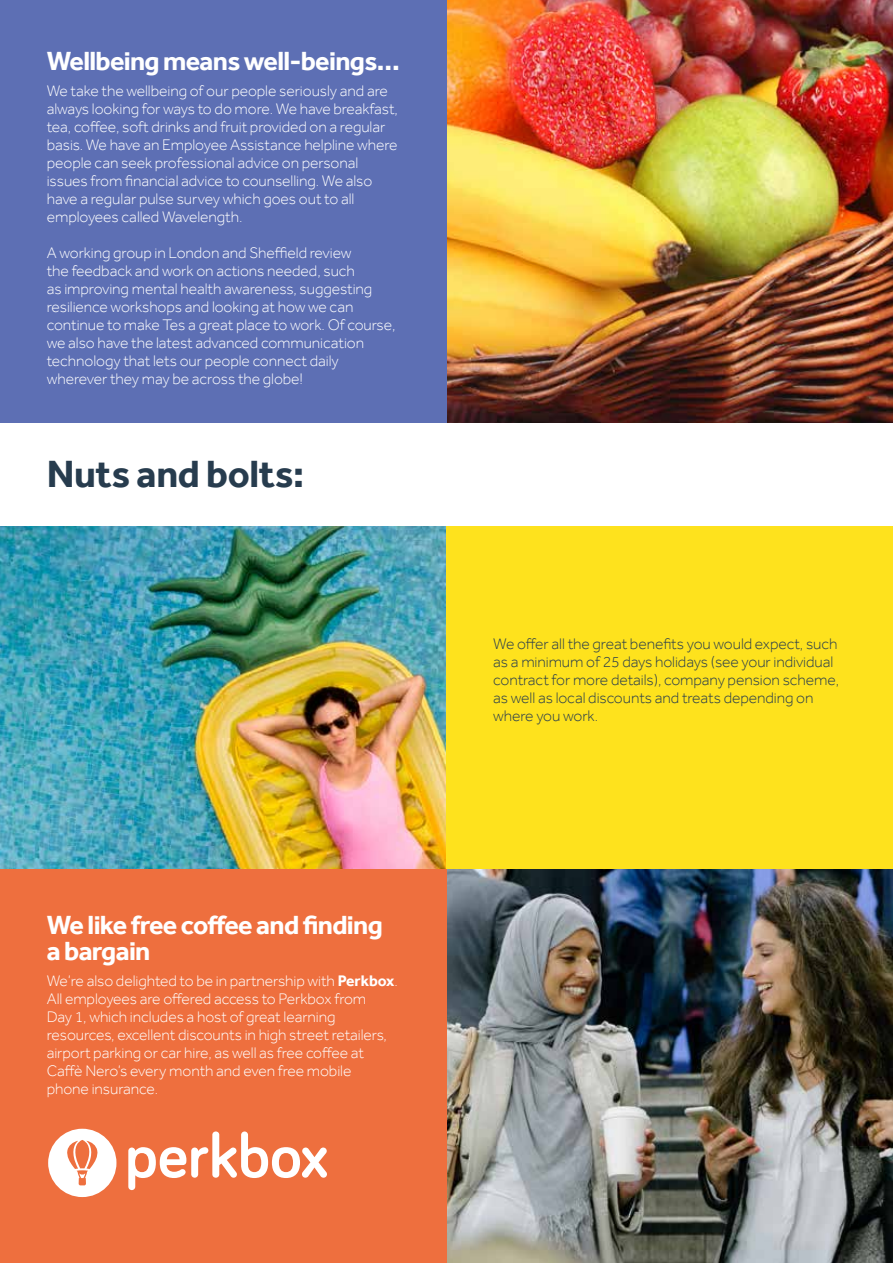
<style>
.page{position:relative;width:893px;height:1263px;background:#fff}
.page>*{position:absolute;margin:0;border:0;box-sizing:border-box;transform-origin:0 0}
.t1{font:700 39px "Effra";letter-spacing:-.01em;color:#273c4e}
.t2{font:700 27px/25.5px "Effra";letter-spacing:-.025em;color:#fff}
.t3{font:300 15.75px/18px "Effra";letter-spacing:-.005em;color:#fff}
.t4{font:300 15.75px/18px "Effra";letter-spacing:-.005em;color:#273c4e}
.s1{font-weight:700}
</style>
<div class="page">
<img style="left:0;top:526px;width:446px;height:344px">
<img style="left:446px;top:0;width:447px;height:423px">
<div style="left:0;top:0;width:446px;height:423px;background:#5d6fb4"></div>
<div style="left:446px;top:489px;width:447px;height:381px;background:#fee21d"></div>
<img style="left:446px;top:870px;width:447px;height:393px">
<div style="left:0;top:870px;width:446px;height:393px;background:#ee6f3e"></div>
<svg style="left:128px;top:1131px;width:199px;height:59px"></svg>
<svg style="left:48px;top:1129px;width:68px;height:68px"></svg>
<div style="left:0;top:423px;width:893px;height:102px;background:#fff"></div>
<h2 class="t2" style="left:47px;top:48px;width:354px">Wellbeing means well-beings…</h2>
<p class="t3" style="left:47px;top:82px;width:353px">We take the wellbeing of our people seriously and are always looking for ways to do more. We have breakfast, tea, coffee, soft drinks and fruit provided on a regular basis. We have an Employee Assistance helpline where people can seek professional advice on personal issues from financial advice to counselling. We also have a regular pulse survey which goes out to all employees called Wavelength.</p>
<p class="t3" style="left:47px;top:244px;width:350px">A working group in London and Sheffield review<br>the feedback and work on actions needed, such<br>as improving mental health awareness, suggesting resilience workshops and looking at how we can continue to make Tes a great place to work. Of course, we also have the latest advanced communication technology that lets our people connect daily wherever they may be across the globe!</p>
<h1 class="t1" style="left:47px;top:451px;width:259px">Nuts and bolts:</h1>
<h2 class="t2" style="left:47px;top:912px;width:338px">We like free coffee and finding a bargain</h2>
<p class="t3" style="left:47px;top:972px;width:353px">We’re also delighted to be in partnership with <span class="s1">Perkbox</span>.<br>All employees are offered access to Perkbox from<br>Day 1, which includes a host of great learning resources, excellent discounts in high street retailers, airport parking or car hire, as well as free coffee at Caffè Nero’s every month and even free mobile<br>phone insurance.</p>
<p class="t4" style="left:493px;top:634px;width:347px">We offer all the great benefits you would expect, such as a minimum of 25 days holidays (see your individual contract for more details), company pension scheme, as well as local discounts and treats depending on where you work.</p>
</div>
